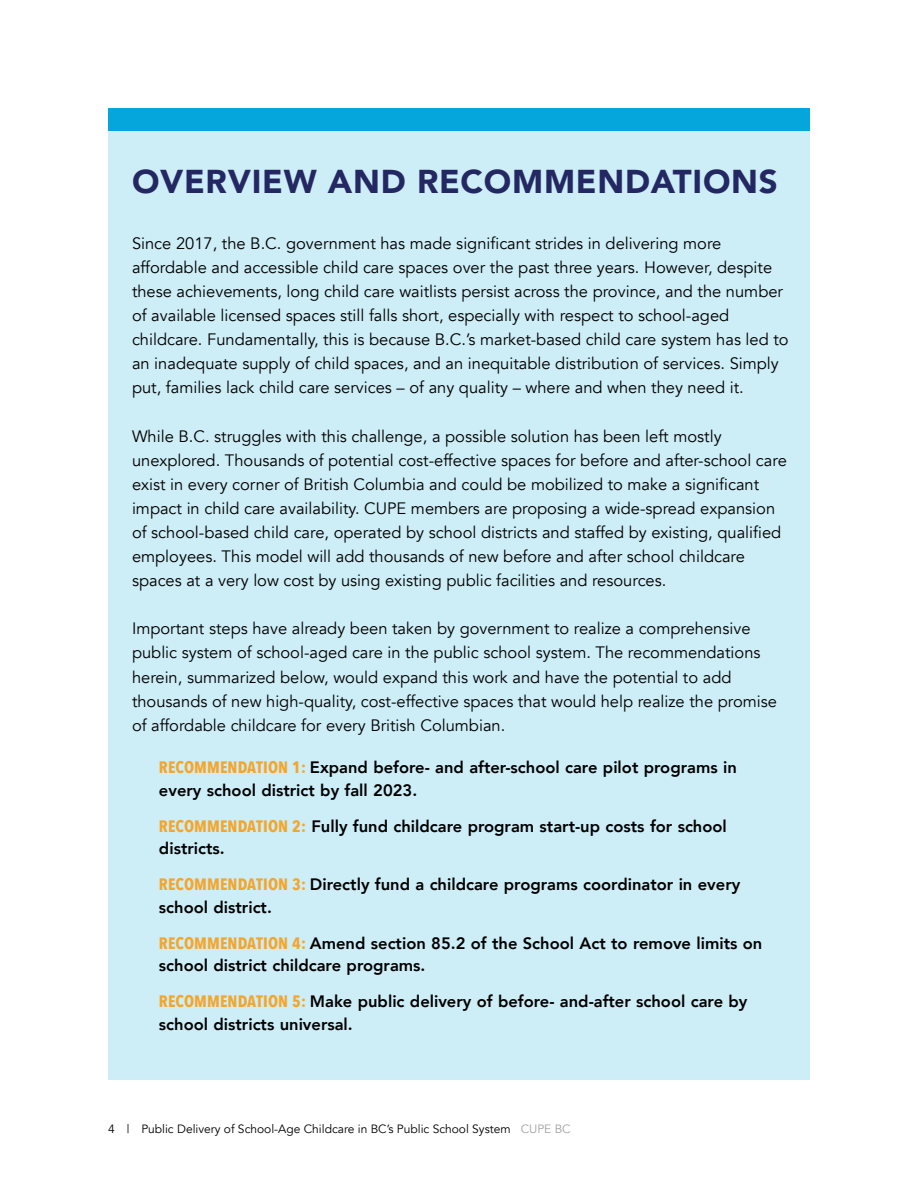
<style>
.page{position:relative;width:918px;height:1188px;background:#fff}
.page>*{position:absolute;margin:0;border:0;box-sizing:border-box;transform-origin:0 0}
.t1{font:900 33px "Avenir";letter-spacing:.02em;color:#242862}
.t2{font:16.5px/24px "Avenir";color:#000}
.t3{font:800 16.5px/22.5px "Avenir";color:#000}
.t4{font:12px "Avenir";color:#000}
.s1{font-family:"Avenir Next Condensed";font-weight:700;color:#f4a62b}
.s2{color:#9fa1a4}
</style>
<div class="page">
<div style="left:108px;top:108px;width:702px;height:972px;background:#cdedf7"></div>
<div style="left:108px;top:108px;width:702px;height:22px;background:#04a6db"></div>
<h1 class="t1" style="left:132px;top:154px;width:647px">OVERVIEW AND RECOMMENDATIONS</h1>
<p class="t2" style="left:132px;top:232px;width:658px">Since 2017, the B.C. government has made significant strides in delivering more affordable and accessible child care spaces over the past three years. However, despite these achievements, long child care waitlists persist across the province, and the number of available licensed spaces still falls short, especially with respect to school-aged childcare. Fundamentally, this is because B.C.’s market-based child care system has led to an inadequate supply of child spaces, and an inequitable distribution of services. Simply put, families lack child care services – of any quality – where and when they need it.</p>
<p class="t2" style="left:132px;top:424px;width:656px">While B.C. struggles with this challenge, a possible solution has been left mostly unexplored. Thousands of potential cost-effective spaces for before and after-school care exist in every corner of British Columbia and could be mobilized to make a significant impact in child care availability. CUPE members are proposing a wide-spread expansion of school-based child care, operated by school districts and staffed by existing, qualified employees. This model will add thousands of new before and after school childcare spaces at a very low cost by using existing public facilities and resources.</p>
<p class="t2" style="left:132px;top:617px;width:647px">Important steps have already been taken by government to realize a comprehensive public system of school-aged care in the public school system. The recommendations herein, summarized below, would expand this work and have the potential to add thousands of new high-quality, cost-effective spaces that would help realize the promise of affordable childcare for every British Columbian.</p>
<p class="t3" style="left:159px;top:756px;width:579px"><span class="s1">RECOMMENDATION 1:</span> Expand before- and after-school care pilot programs in every school district by fall 2023.</p>
<p class="t3" style="left:159px;top:815px;width:569px"><span class="s1">RECOMMENDATION 2:</span> Fully fund childcare program start-up costs for school districts.</p>
<p class="t3" style="left:159px;top:873px;width:583px"><span class="s1">RECOMMENDATION 3:</span> Directly fund a childcare programs coordinator in every school district.</p>
<p class="t3" style="left:159px;top:932px;width:605px"><span class="s1">RECOMMENDATION 4:</span> Amend section 85.2 of the School Act to remove limits on school district childcare programs.</p>
<p class="t3" style="left:159px;top:990px;width:590px"><span class="s1">RECOMMENDATION 5:</span> Make public delivery of before- and-after school care by school districts universal.</p>
<p class="t4" style="left:108px;top:1122px;width:464px">4 | Public Delivery of School-Age Childcare in BC’s Public School System <span class="s2">CUPE BC</span></p>
</div>
